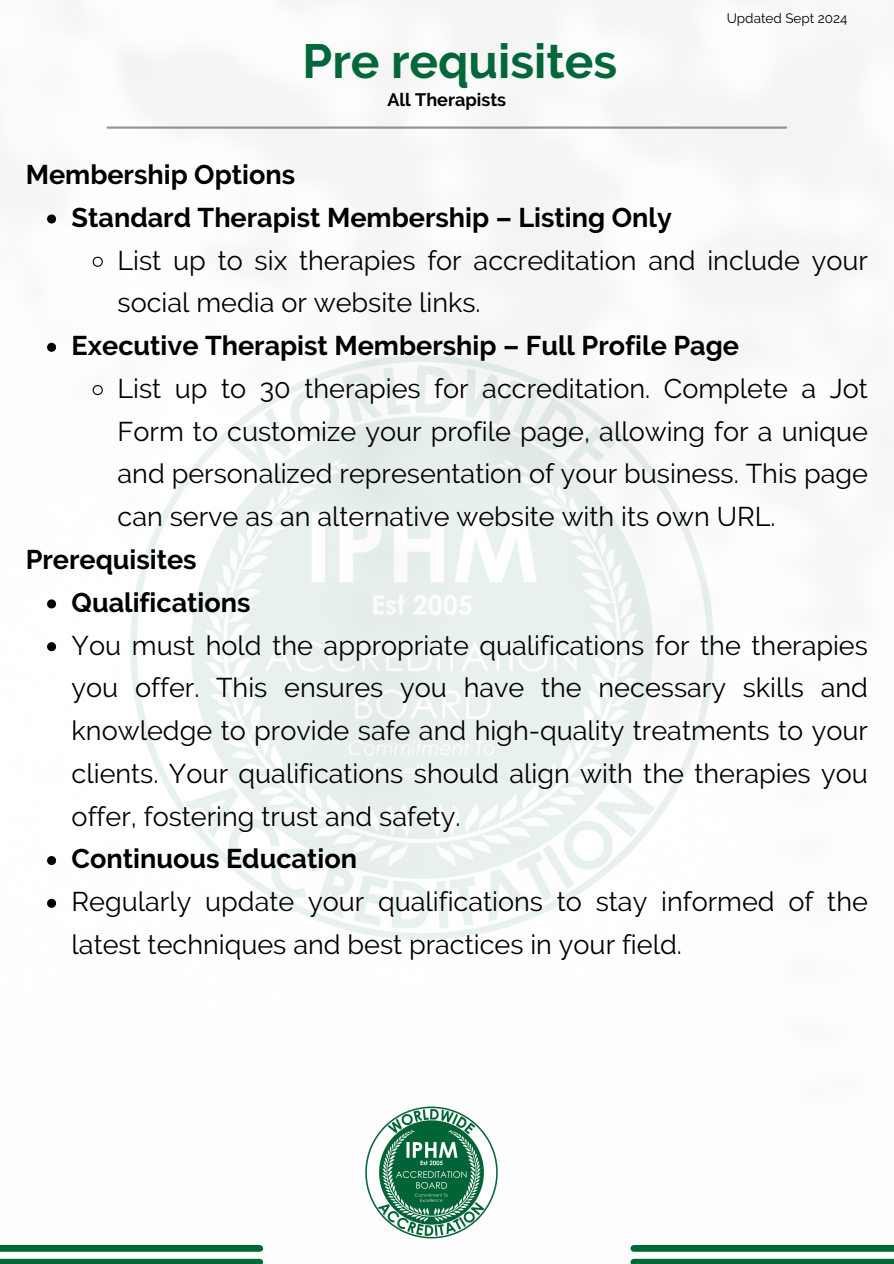
<style>
.page{position:relative;width:894px;height:1264px;background:#fff}
.page>*{position:absolute;margin:0;border:0;box-sizing:border-box;transform-origin:0 0}
.t1{font:700 47.85px "Raleway";color:#006838}
.t2{font:27px/42.8px "Raleway";color:#000}
.t3{font:700 27px "Raleway";color:#000}
.t4{font:700 18px "Raleway";color:#000}
.t5{font:13.5px "Raleway";color:#000}
</style>
<div class="page">
<img style="left:0;top:0;width:893px;height:1263px">
<img style="left:89px;top:327px;width:665px;height:641px">
<svg style="left:47px;top:214px;width:9px;height:9px"></svg>
<svg style="left:92px;top:256px;width:12px;height:11px"></svg>
<svg style="left:47px;top:343px;width:9px;height:9px"></svg>
<svg style="left:92px;top:384px;width:12px;height:12px"></svg>
<svg style="left:47px;top:599px;width:9px;height:9px"></svg>
<svg style="left:47px;top:642px;width:9px;height:9px"></svg>
<svg style="left:47px;top:856px;width:9px;height:9px"></svg>
<svg style="left:47px;top:898px;width:9px;height:9px"></svg>
<hr style="left:108px;top:126px;width:677px;height:3px;background:#000">
<div style="left:0;top:1244px;width:260px;height:7px;background:#006838"></div>
<div style="left:633px;top:1244px;width:260px;height:7px;background:#006838"></div>
<div style="left:0;top:1258px;width:260px;height:5px;background:#006838"></div>
<div style="left:633px;top:1258px;width:260px;height:5px;background:#006838"></div>
<img style="left:356px;top:1100px;width:150px;height:144px">
<p class="t1" style="left:302px;top:33px;width:316px">Pre requisites</p>
<p class="t4" style="left:387px;top:89px;width:120px">All Therapists</p>
<p class="t5" style="left:726px;top:11px;width:122px">Updated Sept 2024</p>
<h1 class="t3" style="left:26px;top:159px;width:271px">Membership Options</h1>
<h4 class="t3" style="left:72px;top:201px;width:601px">Standard Therapist Membership – Listing Only</h4>
<p class="t2" style="left:117px;top:239px;width:751px">List up to six therapies for accreditation and include your social media or website links.</p>
<h2 class="t3" style="left:72px;top:330px;width:668px">Executive Therapist Membership – Full Profile Page</h2>
<p class="t2" style="left:117px;top:367px;width:751px;text-align:justify">List up to 30 therapies for accreditation. Complete a Jot Form to customize your profile page, allowing for a unique and personalized representation of your business. This page can serve as an alternative website with its own URL.</p>
<p class="t3" style="left:26px;top:543px;width:172px">Prerequisites</p>
<p class="t3" style="left:72px;top:586px;width:180px">Qualifications</p>
<p class="t2" style="left:72px;top:623px;width:797px;text-align:justify">You must hold the appropriate qualifications for the therapies you offer. This ensures you have the necessary skills and knowledge to provide safe and high-quality treatments to your clients. Your qualifications should align with the therapies you offer, fostering trust and safety.</p>
<h2 class="t3" style="left:72px;top:843px;width:287px">Continuous Education</h2>
<p class="t2" style="left:72px;top:880px;width:797px">Regularly update your qualifications to stay informed of the latest techniques and best practices in your field.</p>
</div>
